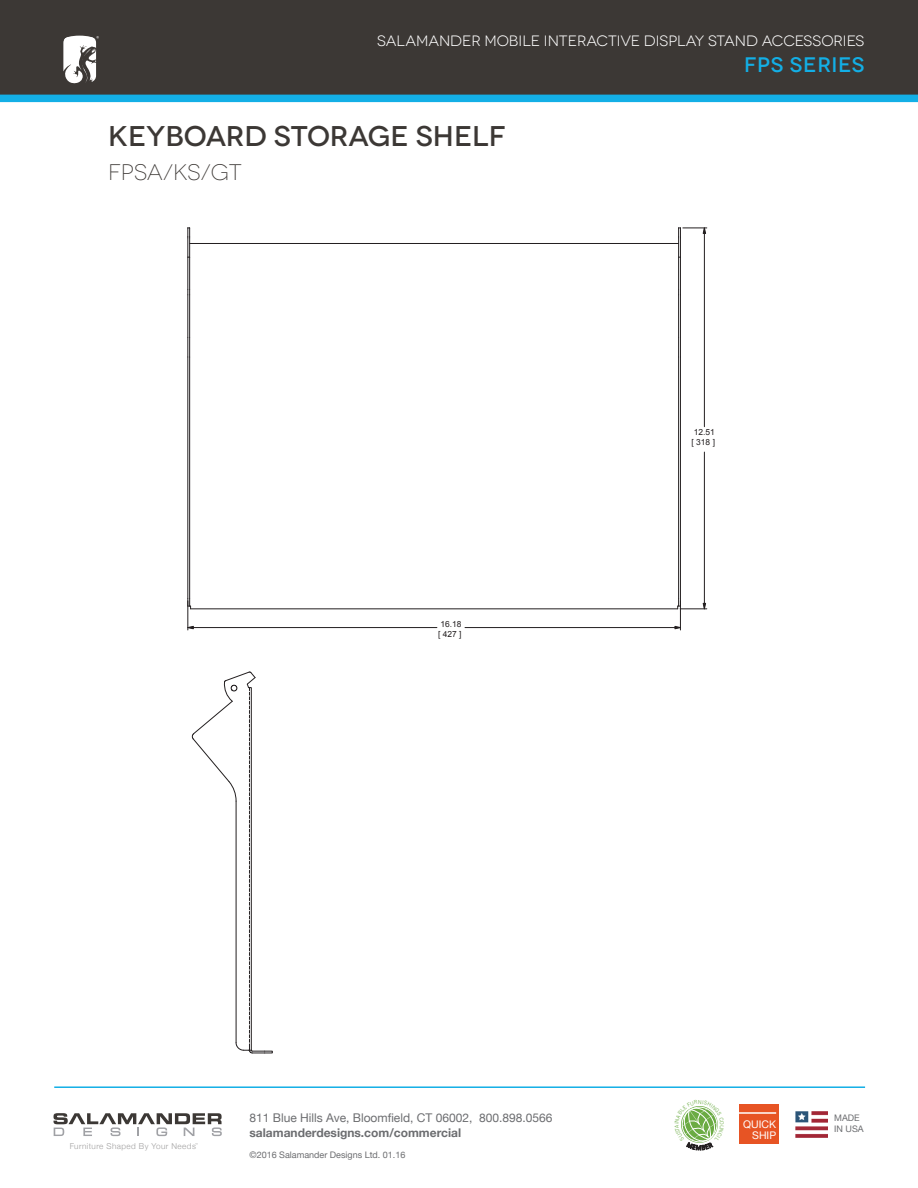
<style>
.page{position:relative;width:918px;height:1188px;background:#fff}
.page>*{position:absolute;margin:0;border:0;box-sizing:border-box;transform-origin:0 0}
.t1{font:500 28.5px "Novecentowide";color:#3c3835}
.t2{font:300 22.5px "Novecentowide";color:#3c3835}
.t3{font:500 21px "Novecentowide";letter-spacing:.03em;color:#13afe6}
.t4{font:15px "Novecentowide";color:#fff}
.t5{font:12px "Helvetica Neue";color:#6c6d70}
.t6{font:700 12px "Helvetica Neue";color:#6c6d70}
.t7{font:10.5px/10.5px "Helvetica Neue";color:#fff;text-align:right}
.t8{font:9px/10.8px "Helvetica Neue";color:#6c6d70}
.t9{font:8.4px/10.1px "Arial";color:#231f20}
.t10{font:300 8.1px "Helvetica Neue";letter-spacing:.055em;color:#a09f9f}
</style>
<div class="page">
<img style="left:796px;top:1111px;width:32px;height:26px">
<hr style="left:54px;top:1086px;width:811px;height:2px;background:#13afe6">
<div style="left:739px;top:1104px;width:40px;height:40px;background:#e75424"></div>
<hr style="left:731px;top:1112px;width:45px;height:2px;background:#fff">
<svg style="left:54px;top:1113px;width:168px;height:23px"></svg>
<div style="left:0;top:0;width:918px;height:99px;background:#3c3835"></div>
<div style="left:0;top:95px;width:918px;height:7px;background:#13afe6"></div>
<svg style="left:63px;top:36px;width:36px;height:48px"></svg>
<svg style="left:192px;top:671px;width:81px;height:383px"></svg>
<hr style="left:191px;top:243px;width:487px;height:1px;background:#231f20">
<hr style="left:678px;top:357px;width:1px;height:241px;background:#231f20">
<hr style="left:680px;top:357px;width:1px;height:241px;background:#231f20">
<hr style="left:189px;top:357px;width:1px;height:241px;background:#231f20">
<hr style="left:188px;top:357px;width:1px;height:241px;background:#231f20">
<svg style="left:678px;top:290px;width:3px;height:5px"></svg>
<hr style="left:678px;top:295px;width:1px;height:42px;background:#231f20">
<hr style="left:680px;top:295px;width:1px;height:42px;background:#231f20">
<hr style="left:189px;top:295px;width:1px;height:42px;background:#231f20">
<hr style="left:188px;top:295px;width:1px;height:42px;background:#231f20">
<hr style="left:678px;top:257px;width:1px;height:33px;background:#231f20">
<hr style="left:680px;top:257px;width:1px;height:33px;background:#231f20">
<hr style="left:189px;top:257px;width:1px;height:33px;background:#231f20">
<hr style="left:188px;top:257px;width:1px;height:33px;background:#231f20">
<svg style="left:678px;top:337px;width:3px;height:20px"></svg>
<svg style="left:188px;top:337px;width:2px;height:20px"></svg>
<hr style="left:191px;top:609px;width:487px;height:1px;background:#231f20">
<svg style="left:188px;top:228px;width:3px;height:30px"></svg>
<hr style="left:704px;top:228px;width:1px;height:199px;background:#231f20">
<hr style="left:704px;top:452px;width:1px;height:157px;background:#231f20">
<hr style="left:188px;top:627px;width:249px;height:1px;background:#231f20">
<hr style="left:465px;top:627px;width:215px;height:1px;background:#231f20">
<svg style="left:678px;top:227px;width:29px;height:31px"></svg>
<svg style="left:187px;top:598px;width:7px;height:32px"></svg>
<svg style="left:675px;top:598px;width:32px;height:32px"></svg>
<svg style="left:681px;top:1106px;width:37px;height:44px"></svg>
<p class="t4" style="left:377px;top:32px;width:489px">SALAMANDER MOBILE INTERACTIVE DISPLAY STAND ACCESSORIES</p>
<h3 class="t3" style="left:744px;top:52px;width:122px">FPS SERIES</h3>
<h1 class="t1" style="left:108px;top:119px;width:399px">KEYBOARD STORAGE SHELF</h1>
<h2 class="t2" style="left:108px;top:159px;width:135px">FPSA/KS/GT</h2>
<p class="t9" style="left:438px;top:619px;width:25px">16.18 [ 427 ]</p>
<p class="t9" style="left:692px;top:427px;width:25px">12.51 [ 318 ]</p>
<p class="t10" style="left:70px;top:1140px;width:128px">Furniture Shaped By Your Needs</p>
<p class="t5" style="left:249px;top:1110px;width:305px">811 Blue Hills Ave, Bloomfield, CT 06002, 800.898.0566</p>
<p class="t6" style="left:249px;top:1125px;width:213px">salamanderdesigns.com/commercial</p>
<p class="t8" style="left:249px;top:1149px;width:157px">©2016 Salamander Designs Ltd. 01.16</p>
<p class="t7" style="left:743px;top:1119px;width:34px">QUICK<br>SHIP</p>
<p class="t8" style="left:834px;top:1113px;width:31px">MADE<br>IN USA</p>
</div>
